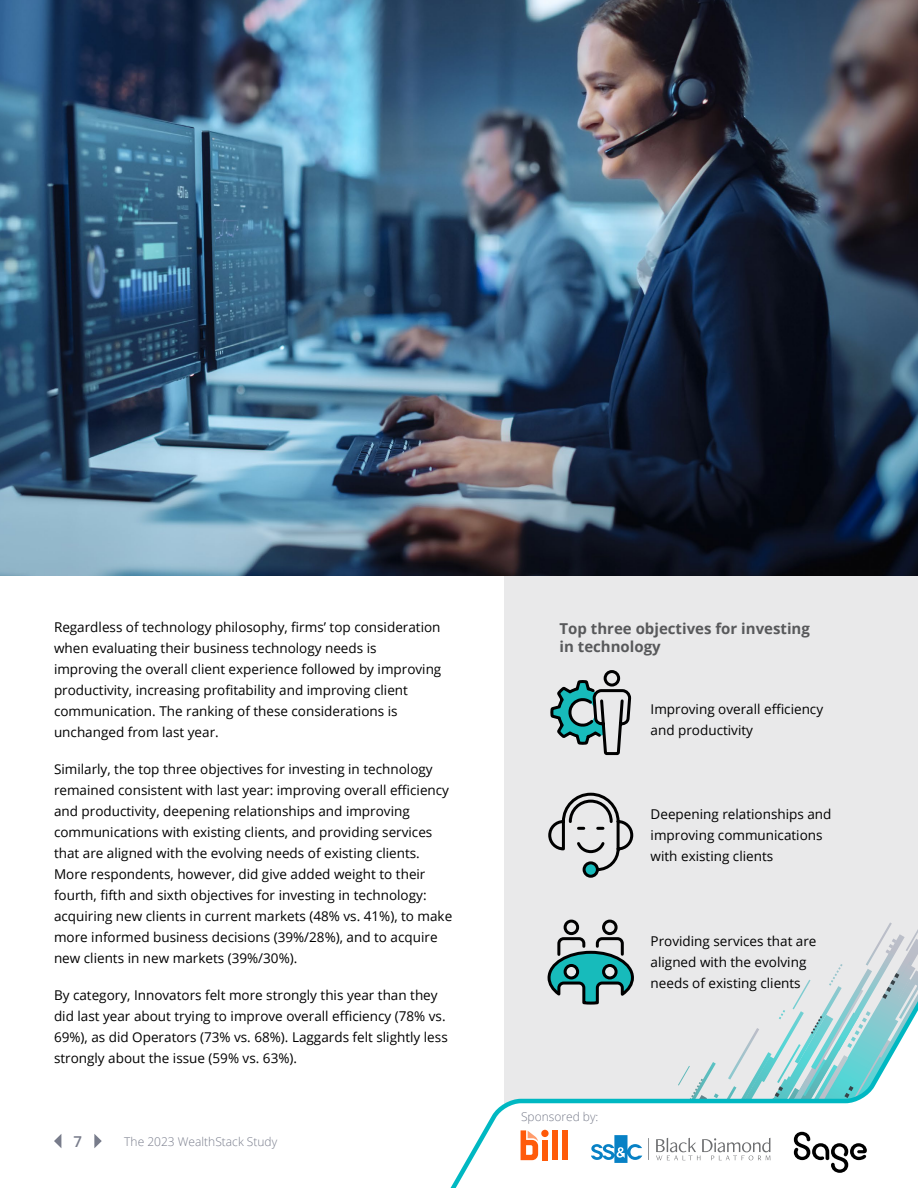
<style>
.page{position:relative;width:918px;height:1188px;background:#fff}
.page>*{position:absolute;margin:0;border:0;box-sizing:border-box;transform-origin:0 0}
.t1{font:700 15px/18px "Open Sans";color:#58595b}
.t2{font:600 15px "Open Sans";color:#787c8b}
.t3{font:13.5px/21px "Open Sans";color:#000}
.t4{font:300 12px "Open Sans";color:#787c8b}
</style>
<div class="page">
<div style="left:504px;top:576px;width:414px;height:612px;background:#e9e9ea"></div>
<svg style="left:550px;top:670px;width:82px;height:86px"></svg>
<img style="left:0;top:0;width:918px;height:576px">
<svg style="left:54px;top:1134px;width:7px;height:14px"></svg>
<svg style="left:94px;top:1134px;width:8px;height:14px"></svg>
<svg style="left:450px;top:1098px;width:468px;height:90px"></svg>
<div style="left:542px;top:1140px;width:6px;height:20px;background:#ff5a0a"></div>
<svg style="left:521px;top:1130px;width:17px;height:30px"></svg>
<div style="left:541px;top:1130px;width:8px;height:7px;background:#ff5a0a;border-radius:50%"></div>
<svg style="left:546px;top:792px;width:372px;height:386px"></svg>
<p class="t3" style="left:54px;top:617px;width:389px">Regardless of technology philosophy, firms’ top consideration when evaluating their business technology needs is improving the overall client experience followed by improving productivity, increasing profitability and improving client communication. The ranking of these considerations is unchanged from last year.</p>
<p class="t3" style="left:54px;top:758px;width:400px">Similarly, the top three objectives for investing in technology remained consistent with last year: improving overall efficiency and productivity, deepening relationships and improving communications with existing clients, and providing services that are aligned with the evolving needs of existing clients.<br>More respondents, however, did give added weight to their fourth, fifth and sixth objectives for investing in technology: acquiring new clients in current markets (48% vs. 41%), to make more informed business decisions (39%/28%), and to acquire new clients in new markets (39%/30%).</p>
<p class="t3" style="left:54px;top:984px;width:395px">By category, Innovators felt more strongly this year than they did last year about trying to improve overall efficiency (78% vs.<br>69%), as did Operators (73% vs. 68%). Laggards felt slightly less strongly about the issue (59% vs. 63%).</p>
<p class="t2" style="left:74px;top:1131px;width:10px">7</p>
<p class="t4" style="left:124px;top:1133px;width:154px">The 2023 WealthStack Study</p>
<p class="t1" style="left:560px;top:619px;width:252px">Top three objectives for investing in technology</p>
<p class="t3" style="left:651px;top:698px;width:174px">Improving overall efficiency and productivity</p>
<p class="t3" style="left:651px;top:804px;width:182px">Deepening relationships and improving communications with existing clients</p>
<p class="t4" style="left:521px;top:1108px;width:79px">Sponsored by:</p>
<p class="t3" style="left:651px;top:931px;width:167px">Providing services that are aligned with the evolving needs of existing clients</p>
</div>
